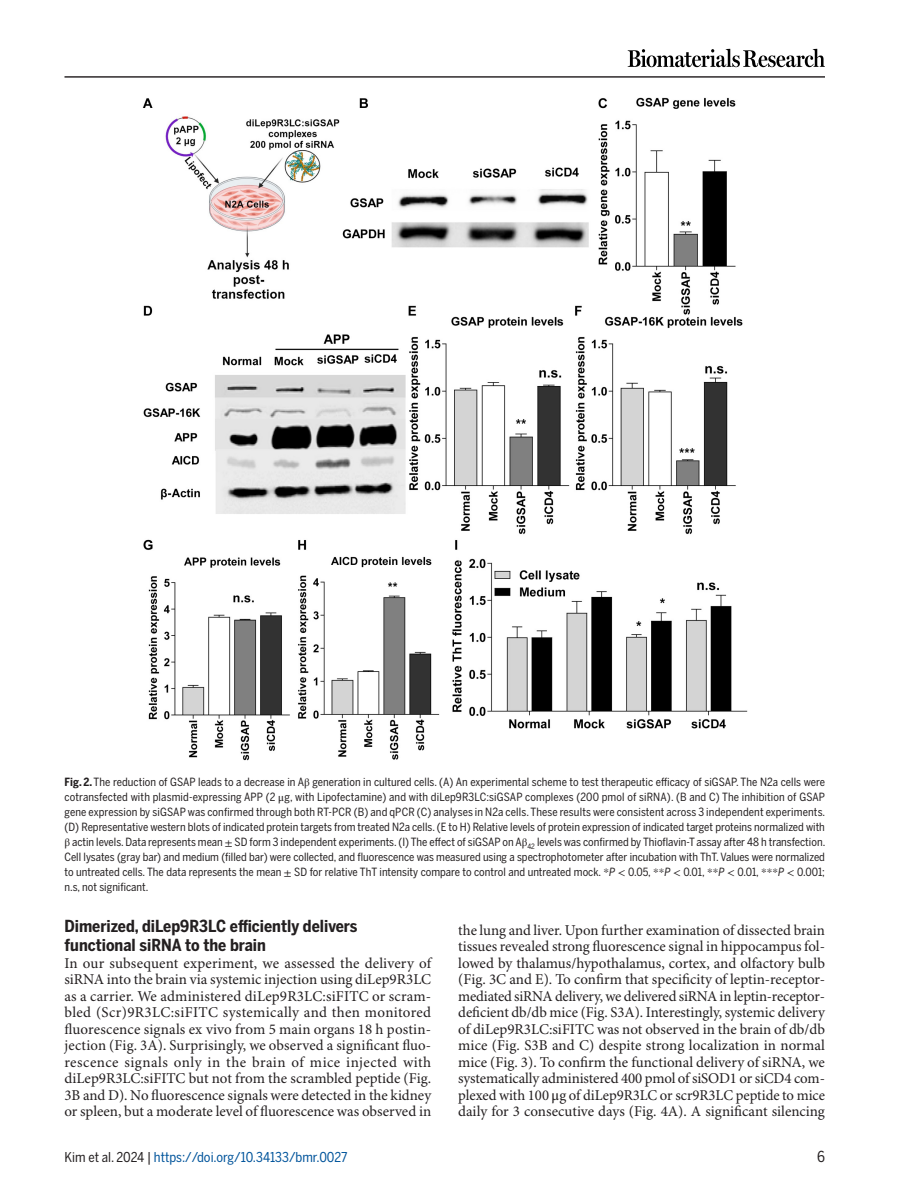
<style>
.page{position:relative;width:900px;height:1200px;background:#fff}
.page>*{position:absolute;margin:0;border:0;box-sizing:border-box;transform-origin:0 0}
.t1{font:700 16.5px/19.5px "Benton Sans Cond";color:#231f20}
.t2{font:15px/16.5px "Minion Pro";color:#231f20;text-align:justify}
.t3{font:15px "Benton Sans Cond";color:#231f20}
.t4{font:13.5px "Benton Sans Cond";color:#00549b}
.t5{font:11.25px/15px "Benton Sans Cond";color:#231f20;text-align:justify}
.s1{font-weight:700}
.s2{font-family:"STIX"}
.s3{font-family:"Benton Sans Condensed";font-style:italic}
.s4{color:#231f20}
</style>
<div class="page">
<hr style="left:64px;top:76px;width:761px;height:2px;background:#231f20">
<svg style="left:628px;top:49px;width:197px;height:18px"></svg>
<img style="left:142px;top:97px;width:605px;height:663px">
<p class="t5" style="left:64px;top:774px;width:762px"><span class="s1">Fig. 2.</span> The reduction of GSAP leads to a decrease in A<span class="s2">β</span> generation in cultured cells. (A) An experimental scheme to test therapeutic efficacy of siGSAP. The N2a cells were cotransfected with plasmid-expressing APP (2 <span class="s2">μ</span>g, with Lipofectamine) and with diLep9R3LC:siGSAP complexes (200 pmol of siRNA). (B and C) The inhibition of GSAP gene expression by siGSAP was confirmed through both RT-PCR (B) and qPCR (C) analyses in N2a cells. These results were consistent across 3 independent experiments. (D) Representative western blots of indicated protein targets from treated N2a cells. (E to H) Relative levels of protein expression of indicated target proteins normalized with <span class="s2">β</span> actin levels. Data represents mean <span class="s2">±</span> SD form 3 independent experiments. (I) The effect of siGSAP on A<span class="s2">β</span><sub>42</sub> levels was confirmed by Thioflavin-T assay after 48 h transfection.<br>Cell lysates (gray bar) and medium (filled bar) were collected, and fluorescence was measured using a spectrophotometer after incubation with ThT. Values were normalized to untreated cells. The data represents the mean <span class="s2">±</span> SD for relative ThT intensity compare to control and untreated mock. <span class="s2">*</span><span class="s3">P</span> <span class="s2">&lt;</span> 0.05, <span class="s2">**</span><span class="s3">P</span> <span class="s2">&lt;</span> 0.01, <span class="s2">**</span><span class="s3">P</span> <span class="s2">&lt;</span> 0.01, <span class="s2">***</span><span class="s3">P</span> <span class="s2">&lt;</span> 0.001; n.s, not significant.</p>
<p class="t1" style="left:64px;top:916px;width:294px">Dimerized, diLep9R3LC efficiently delivers functional siRNA to the brain</p>
<p class="t2" style="left:64px;top:955px;width:368px">In our subsequent experiment, we assessed the delivery of siRNA into the brain via systemic injection using diLep9R3LC as a carrier. We administered diLep9R3LC:siFITC or scram&shy;bled (Scr)9R3LC:siFITC systemically and then monitored fluorescence signals ex vivo from 5 main organs 18 h postin&shy;jection (Fig. 3A). Surprisingly, we observed a significant fluo&shy;rescence signals only in the brain of mice injected with diLep9R3LC:siFITC but not from the scrambled peptide (Fig.<br>3B and D). No fluorescence signals were detected in the kidney or spleen, but a moderate level of fluorescence was observed in</p>
<p class="t2" style="left:458px;top:922px;width:368px">the lung and liver. Upon further examination of dissected brain tissues revealed strong fluorescence signal in hippocampus fol&shy;lowed by thalamus/hypothalamus, cortex, and olfactory bulb (Fig. 3C and E). To confirm that specificity of leptin-receptor&shy;mediated siRNA delivery, we delivered siRNA in leptin-receptor&shy;deficient db/db mice (Fig. S3A). Interestingly, systemic delivery of diLep9R3LC:siFITC was not observed in the brain of db/db mice (Fig. S3B and C) despite strong localization in normal mice (Fig. 3). To confirm the functional delivery of siRNA, we systematically administered 400 pmol of siSOD1 or siCD4 com&shy;plexed with 100 <span class="s2">μ</span>g of diLep9R3LC or scr9R3LC peptide to mice daily for 3 consecutive days (Fig. 4A). A significant silencing</p>
<p class="t4" style="left:64px;top:1149px;width:284px"><span class="s4">Kim et al. 2024 |</span> https://doi.org/10.34133/bmr.0027</p>
<p class="t3" style="left:817px;top:1147px;width:9px">6</p>
</div>
